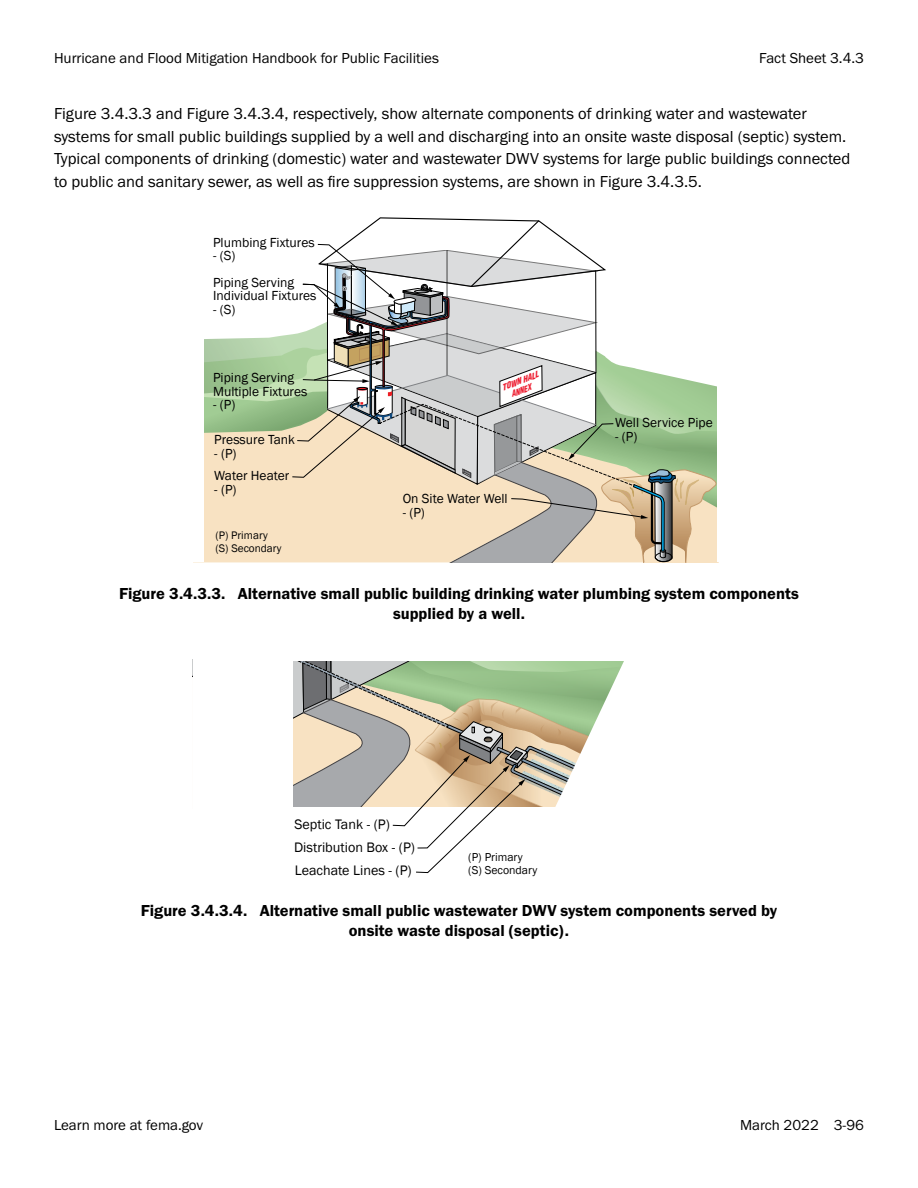
<style>
.page{position:relative;width:918px;height:1188px;background:#fff}
.page>*{position:absolute;margin:0;border:0;box-sizing:border-box;transform-origin:0 0}
.FEMA_Normal{font:16.5px/22.5px "Franklin Gothic URW Boo";color:#000}
.t1{font:16.5px/19.8px "Franklin Gothic URW Dem";color:#000;text-align:center}
.t2{font:15px "Franklin Gothic URW Boo";color:#000}
.t3{font:14.1px/23.1px "Franklin Gothic";color:#000}
.t4{font:13.5px/13.5px "Franklin Gothic";color:#000}
.t5{font:11.85px/12.9px "Franklin Gothic";color:#000}
.t6{font:11.25px/12.5px "Franklin Gothic";color:#000}
.t7{font:italic 900 condensed 8.4px/9.3px "Helvetica";color:#ed1f32}
</style>
<div class="page">
<svg style="left:204px;top:217px;width:513px;height:345px"></svg>
<svg style="left:293px;top:661px;width:331px;height:213px"></svg>
<p class="t2" style="left:54px;top:49px;width:386px">Hurricane and Flood Mitigation Handbook for Public Facilities</p>
<p class="t2" style="left:759px;top:49px;width:106px">Fact Sheet 3.4.3</p>
<p class="FEMA_Normal" style="left:54px;top:102px;width:798px">Figure 3.4.3.3 and Figure 3.4.3.4, respectively, show alternate components of drinking water and wastewater systems for small public buildings supplied by a well and discharging into an onsite waste disposal (septic) system.<br>Typical components of drinking (domestic) water and wastewater DWV systems for large public buildings connected to public and sanitary sewer, as well as fire suppression systems, are shown in Figure 3.4.3.5.</p>
<p class="t4" style="left:213px;top:236px;width:103px">Plumbing Fixtures</p>
<p class="t4" style="left:213px;top:243px;width:83px;line-height:26.4px">- (S)<br>Piping Serving</p>
<p class="t4" style="left:213px;top:289px;width:105px">Individual Fixtures</p>
<p class="t4" style="left:213px;top:303px;width:24px">- (S)</p>
<p class="t4" style="left:213px;top:371px;width:96px">Piping Serving<br>Multiple Fixtures</p>
<p class="t4" style="left:213px;top:398px;width:24px">- (P)</p>
<p class="t4" style="left:214px;top:433px;width:82px">Pressure Tank</p>
<p class="t4" style="left:214px;top:447px;width:24px">- (P)</p>
<p class="t4" style="left:214px;top:469px;width:76px">Water Heater</p>
<p class="t4" style="left:214px;top:483px;width:24px">- (P)</p>
<p class="t7" style="left:506px;top:381px;width:34px;text-indent:-6px;rotate:-21deg">TOWN HALL<br>ANNEX</p>
<p class="t4" style="left:403px;top:492px;width:107px">On Site Water Well</p>
<p class="t4" style="left:403px;top:506px;width:24px">- (P)</p>
<p class="t4" style="left:615px;top:416px;width:99px">Well Service Pipe</p>
<p class="t4" style="left:615px;top:430px;width:24px">- (P)</p>
<p class="t6" style="left:216px;top:529px;width:68px">(P) Primary (S) Secondary</p>
<p class="t1" style="left:119px;top:583px;width:681px">Figure 3.4.3.3. Alternative small public building drinking water plumbing system components supplied by a well.</p>
<p class="t3" style="left:294px;top:813px;width:123px">Septic Tank - (P)<br>Distribution Box - (P)<br>Leachate Lines - (P)</p>
<p class="t5" style="left:468px;top:851px;width:71px">(P) Primary (S) Secondary</p>
<p class="t1" style="left:141px;top:901px;width:638px">Figure 3.4.3.4. Alternative small public wastewater DWV system components served by onsite waste disposal (septic).</p>
<p class="t2" style="left:54px;top:1116px;width:151px">Learn more at fema.gov</p>
<p class="t2" style="left:740px;top:1116px;width:125px">March 2022 3-96</p>
</div>
